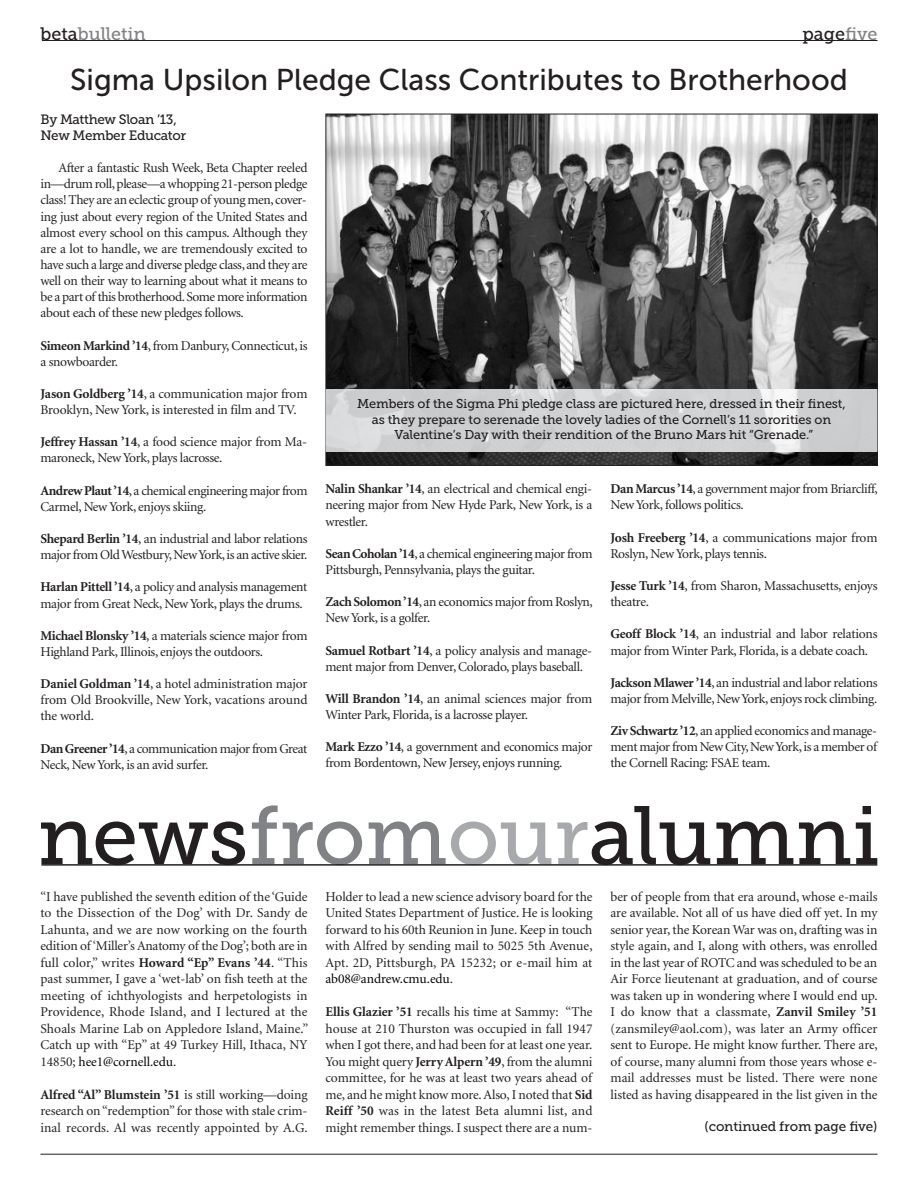
<style>
.page{position:relative;width:918px;height:1188px;background:#fff}
.page>*{position:absolute;margin:0;border:0;box-sizing:border-box;transform-origin:0 0}
.t1{font:82.5px "Museo Slab 500";color:#231f20}
.t2{font:30px "Museo Sans 500";color:#231f20}
.t3{font:18px "Museo Slab 500";color:#808285}
.t4{font:18px "Museo Slab 500";color:#231f20}
.t5{font:13.5px/16.5px "Minion";letter-spacing:-.025em;color:#231f20}
.t6{font:13.5px/16px "Museo Slab 500";letter-spacing:-.025em;color:#231f20}
.t7{font:12.75px/15.8px "Museo Slab 500";letter-spacing:-.01em;color:#231f20;text-align:center}
.s1{color:#231f20}
.s2{color:#808285}
.s3{font-weight:700}
.s4{color:#a8a9ad}
.s5{color:#000}
</style>
<div class="page">
<hr style="left:40px;top:1154px;width:838px;height:1px;background:#231f20">
<hr style="left:42px;top:40px;width:836px;height:1px;background:#231f20">
<img style="left:328px;top:116px;width:548px;height:348px">
<hr style="left:877px;top:389px;width:1px;height:63px;background:#c7c8ca">
<img style="left:326px;top:389px;width:551px;height:63px">
<hr style="left:41px;top:864px;width:836px;height:2px;background:#231f20">
<h3 class="t3" style="left:40px;top:28px;width:107px"><span class="s1">beta</span>bulletin</h3>
<h3 class="t4" style="left:802px;top:28px;width:77px">page<span class="s2">five</span></h3>
<h2 class="t2" style="left:70px;top:62px;width:779px">Sigma Upsilon Pledge Class Contributes to Brotherhood</h2>
<p class="t6" style="left:40px;top:112px;width:147px">By Matthew Sloan ’13,<br>New Member Educator</p>
<p class="t5" style="left:40px;top:161px;width:269px;line-height:16px;text-align:justify;text-indent:18px">After a fantastic Rush Week, Beta Chapter reeled in—drum roll,please—a whopping 21-person pledge class! They are an eclectic group of young men, cover&shy;ing just about every region of the United States and almost every school on this campus. Although they are a lot to handle, we are tremendously excited to have such a large and diverse pledge class, and they are well on their way to learning about what it means to be a part of this brotherhood.Some more information about each of these new pledges follows.</p>
<p class="t5" style="left:40px;top:338px;width:269px;line-height:16px"><span class="s3">Simeon Markind ’14</span>, from Danbury, Connecticut, is a snowboarder.</p>
<p class="t5" style="left:40px;top:387px;width:268px"><span class="s3">Jason Goldberg ’14</span>, a communication major from<br>Brooklyn, New York, is interested in film and TV.</p>
<p class="t5" style="left:40px;top:435px;width:268px;line-height:16px"><span class="s3">Jeffrey Hassan ’14</span>, a food science major from Ma&shy;maroneck, New York, plays lacrosse.</p>
<p class="t5" style="left:40px;top:483px;width:268px"><span class="s3">AndrewPlaut’14</span>,a chemical engineering major from<br>Carmel, New York, enjoys skiing.</p>
<p class="t5" style="left:40px;top:532px;width:269px;line-height:16px"><span class="s3">Shepard Berlin ’14</span>, an industrial and labor relations major from OldWestbury,NewYork,is an active skier.</p>
<p class="t5" style="left:40px;top:580px;width:268px;line-height:16px"><span class="s3">Harlan Pittell ’14</span>, a policy and analysis management major from Great Neck, New York, plays the drums.</p>
<p class="t5" style="left:40px;top:629px;width:269px;line-height:16px"><span class="s3">Michael Blonsky ’14</span>, a materials science major from<br>Highland Park, Illinois, enjoys the outdoors.</p>
<p class="t5" style="left:40px;top:677px;width:269px;line-height:16px;text-align:justify"><span class="s3">Daniel Goldman ’14</span>, a hotel administration major from Old Brookville, New York, vacations around the world.</p>
<p class="t5" style="left:40px;top:741px;width:268px;line-height:16px"><span class="s3">DanGreener’14</span>,a communication major from Great<br>Neck, New York, is an avid surfer.</p>
<p class="t7" style="left:357px;top:397px;width:490px">Members of the Sigma Phi pledge class are pictured here, dressed in their finest, as they prepare to serenade the lovely ladies of the Cornell’s 11 sororities on<br>Valentine’s Day with their rendition of the Bruno Mars hit “Grenade.”</p>
<p class="t5" style="left:610px;top:482px;width:269px;line-height:16px"><span class="s3">DanMarcus’14</span>, a government major from Briarcliff,<br>New York, follows politics.</p>
<p class="t5" style="left:610px;top:530px;width:269px;line-height:16px"><span class="s3">Josh Freeberg ’14</span>, a communications major from<br>Roslyn, New York, plays tennis.</p>
<p class="t5" style="left:610px;top:579px;width:269px;line-height:16px"><span class="s3">Jesse Turk ’14</span>, from Sharon, Massachusetts, enjoys theatre.</p>
<p class="t5" style="left:610px;top:627px;width:269px;line-height:16px"><span class="s3">Geoff Block ’14</span>, an industrial and labor relations major from Winter Park, Florida, is a debate coach.</p>
<p class="t5" style="left:610px;top:676px;width:269px;line-height:16px"><span class="s3">Jackson Mlawer ’14</span>, an industrial and labor relations major from Melville,NewYork, enjoys rock climbing.</p>
<p class="t5" style="left:610px;top:724px;width:268px;line-height:16px;text-align:justify"><span class="s3">ZivSchwartz ’12</span>, an applied economics and manage&shy;ment major from New City,NewYork,is a member of the Cornell Racing: FSAE team.</p>
<p class="t5" style="left:325px;top:482px;width:268px;line-height:16px;text-align:justify"><span class="s3">Nalin Shankar ’14</span>, an electrical and chemical engi&shy;neering major from New Hyde Park, New York, is a wrestler.</p>
<p class="t5" style="left:325px;top:547px;width:268px;line-height:16px"><span class="s3">SeanCoholan’14</span>,a chemical engineering major from<br>Pittsburgh, Pennsylvania, plays the guitar.</p>
<p class="t5" style="left:325px;top:595px;width:269px;line-height:16px"><span class="s3">ZachSolomon’14</span>, an economics major from Roslyn,<br>New York, is a golfer.</p>
<p class="t5" style="left:325px;top:643px;width:268px;line-height:16px"><span class="s3">Samuel Rotbart ’14</span>, a policy analysis and manage&shy;ment major from Denver, Colorado, plays baseball.</p>
<p class="t5" style="left:325px;top:692px;width:268px;line-height:16px"><span class="s3">Will Brandon ’14</span>, an animal sciences major from<br>Winter Park, Florida, is a lacrosse player.</p>
<p class="t5" style="left:325px;top:740px;width:268px;line-height:16px"><span class="s3">Mark Ezzo ’14</span>, a government and economics major from Bordentown, New Jersey, enjoys running.</p>
<h1 class="t1" style="left:37px;top:806px;width:844px">news<span class="s2">from</span><span class="s4">our</span>alumni</h1>
<p class="t5" style="left:40px;top:889px;width:269px;text-align:justify">“I have published the seventh edition of the ‘Guide to the Dissection of the Dog’ with Dr. Sandy de Lahunta, and we are now working on the fourth edition of ‘Miller’s Anatomy of the Dog’; both are in full color,” writes <span class="s3">Howard “Ep” Evans ’44</span>. “This past summer, I gave a ‘wet-lab’ on fish teeth at the meeting of ichthyologists and herpetologists in Providence, Rhode Island, and I lectured at the Shoals Marine Lab on Appledore Island, Maine.” Catch up with “Ep” at 49 Turkey Hill, Ithaca, NY 14850; <span class="s5">hee1@cornell.edu</span>.</p>
<p class="t5" style="left:40px;top:1087px;width:269px;text-align:justify"><span class="s3">Alfred “Al” Blumstein ’51</span> is still working—doing research on“redemption” for those with stale crim&shy;inal records. Al was recently appointed by A.G.</p>
<p class="t5" style="left:610px;top:889px;width:269px;text-align:justify">ber of people from that era around, whose e-mails are available. Not all of us have died off yet. In my senior year, the Korean War was on, drafting was in style again, and I, along with others, was enrolled in the last year of ROTC and was scheduled to be an Air Force lieutenant at graduation, and of course was taken up in wondering where I would end up.<br>I do know that a classmate, <span class="s3">Zanvil Smiley ’51 </span>(zansmiley@aol.com), was later an Army officer sent to Europe. He might know further. There are, of course, many alumni from those years whose e&shy;mail addresses must be listed. There were none listed as having disappeared in the list given in the</p>
<p class="t6" style="left:705px;top:1119px;width:174px">(continued from page five)</p>
<p class="t5" style="left:325px;top:889px;width:269px;text-align:justify">Holder to lead a new science advisory board for the United States Department of Justice. He is looking forward to his 60th Reunion in June. Keep in touch with Alfred by sending mail to 5025 5th Avenue, Apt. 2D, Pittsburgh, PA 15232; or e-mail him at <span class="s5">ab08@andrew.cmu.edu</span>.</p>
<p class="t5" style="left:325px;top:1005px;width:269px;text-align:justify"><span class="s3">Ellis Glazier ’51</span> recalls his time at Sammy: “The house at 210 Thurston was occupied in fall 1947 when I got there, and had been for at least one year.<br>You might query <span class="s3">JerryAlpern ’49</span>, from the alumni committee, for he was at least two years ahead of me, and he might know more.Also, I noted that <span class="s3">Sid Reiff ’50</span> was in the latest Beta alumni list, and might remember things. I suspect there are a num-</p>
</div>
